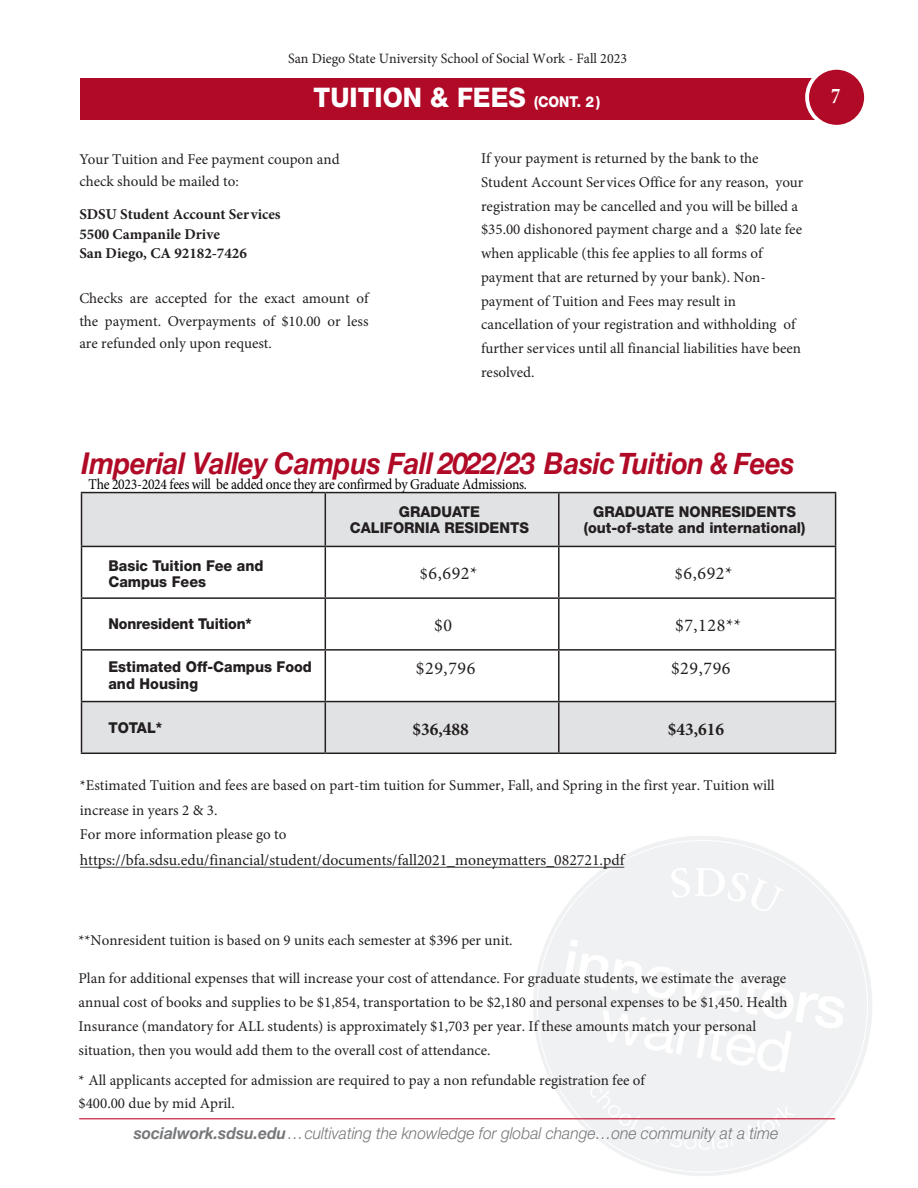
<style>
.page{position:relative;width:918px;height:1188px;background:#fff}
.page>*{position:absolute;margin:0;border:0;box-sizing:border-box;transform-origin:0 0}
.t1{font:italic 700 30px "Helvetica Neue";letter-spacing:-.01em;color:#b00a27;scale:.91 1}
.Head_red_lg{font:800 27px "Helvetica Neue LT Std";color:#fff;scale:.96 1}
.t2{font:700 22.5px "Minion Pro";color:#fff;scale:.82 1}
.Body{font:18px "Minion Pro";letter-spacing:.035em;color:#231f20}
.Heads_in_charts{font:700 18px "Minion Pro";color:#231f20;scale:.96 1}
.t3{font:italic 300 16.5px "Helvetica Neue LT Std";color:#76787b;scale:.95 1}
.sm_hel_85_subhead{font:15.75px "Minion Pro";color:#231f20}
.sm_hel_85_subhead-2{font:15px/24px "Minion Pro";color:#231f20}
.Body-2{font:15px/23.7px "Minion Pro";color:#231f20}
.Heads_in_charts-2{font:800 15px/16.5px "Helvetica Neue LT Std";color:#231f20;text-align:center;scale:.96 1}
.t4{font:15px "Minion Pro";letter-spacing:-.02em;color:#000;scale:.91 1}
.Body-3{font:700 15px/19.5px "Minion Pro";color:#231f20}
.Heads_in_charts-3{font:800 15px "Helvetica Neue LT Std";color:#231f20;scale:.95 1}
.t5{font:14.25px "Minion Pro";color:#231f20}
.s1{font-size:15px}
.s2{font-size:16.5px}
.s3{font-weight:700}
</style>
<div class="page">
<svg style="left:524px;top:836px;width:348px;height:340px"></svg>
<svg style="left:671px;top:868px;width:113px;height:44px"></svg>
<svg style="left:564px;top:939px;width:281px;height:211px"></svg>
<div style="left:81px;top:78px;width:754px;height:42px;background:#b00a27"></div>
<hr style="left:79px;top:1118px;width:756px;height:1px;background:#c3102e">
<div style="left:807px;top:68px;width:59px;height:59px;background:#b00a27;border-radius:50%"></div>
<div style="left:805px;top:66px;width:63px;height:63px;border:4px solid #fff;border-radius:50%"></div>
<svg style="left:82px;top:493px;width:753px;height:260px"></svg>
<hr style="left:81px;top:492px;width:244px;height:1px;background:#231f20">
<hr style="left:81px;top:493px;width:1px;height:53px;background:#231f20">
<hr style="left:325px;top:492px;width:234px;height:1px;background:#231f20">
<hr style="left:325px;top:493px;width:1px;height:53px;background:#231f20">
<hr style="left:559px;top:492px;width:277px;height:1px;background:#231f20">
<hr style="left:558px;top:493px;width:2px;height:53px;background:#231f20">
<hr style="left:835px;top:493px;width:1px;height:53px;background:#231f20">
<hr style="left:81px;top:546px;width:244px;height:1px;background:#231f20">
<hr style="left:81px;top:547px;width:1px;height:50px;background:#231f20">
<hr style="left:325px;top:546px;width:234px;height:1px;background:#231f20">
<hr style="left:325px;top:547px;width:1px;height:50px;background:#231f20">
<hr style="left:559px;top:546px;width:277px;height:1px;background:#231f20">
<hr style="left:558px;top:547px;width:2px;height:50px;background:#231f20">
<hr style="left:835px;top:547px;width:1px;height:50px;background:#231f20">
<hr style="left:81px;top:597px;width:244px;height:2px;background:#231f20">
<hr style="left:81px;top:599px;width:1px;height:50px;background:#231f20">
<hr style="left:325px;top:597px;width:234px;height:2px;background:#231f20">
<hr style="left:325px;top:599px;width:1px;height:50px;background:#231f20">
<hr style="left:559px;top:597px;width:277px;height:2px;background:#231f20">
<hr style="left:558px;top:599px;width:2px;height:50px;background:#231f20">
<hr style="left:835px;top:599px;width:1px;height:50px;background:#231f20">
<hr style="left:81px;top:649px;width:244px;height:2px;background:#231f20">
<hr style="left:81px;top:651px;width:1px;height:50px;background:#231f20">
<hr style="left:325px;top:649px;width:234px;height:2px;background:#231f20">
<hr style="left:325px;top:651px;width:1px;height:50px;background:#231f20">
<hr style="left:559px;top:649px;width:277px;height:2px;background:#231f20">
<hr style="left:558px;top:651px;width:2px;height:50px;background:#231f20">
<hr style="left:835px;top:651px;width:1px;height:50px;background:#231f20">
<hr style="left:81px;top:701px;width:244px;height:1px;background:#231f20">
<hr style="left:81px;top:702px;width:1px;height:51px;background:#231f20">
<hr style="left:325px;top:701px;width:234px;height:1px;background:#231f20">
<hr style="left:325px;top:702px;width:1px;height:51px;background:#231f20">
<hr style="left:559px;top:701px;width:277px;height:1px;background:#231f20">
<hr style="left:558px;top:702px;width:2px;height:51px;background:#231f20">
<hr style="left:835px;top:702px;width:1px;height:51px;background:#231f20">
<hr style="left:81px;top:753px;width:244px;height:1px;background:#231f20">
<hr style="left:325px;top:753px;width:234px;height:1px;background:#231f20">
<hr style="left:559px;top:753px;width:277px;height:1px;background:#231f20">
<hr style="left:80px;top:867px;width:544px;height:1px;background:#231f20">
<p class="t5" style="left:288px;top:49px;width:340px">San Diego State University School of Social Work - Fall 2023</p>
<p class="Head_red_lg" style="left:314px;top:81px;width:300px">TUITION &amp; FEES <span class="s1">(CONT. 2)</span></p>
<p class="t2" style="left:831px;top:80px;width:13px">7</p>
<p class="Body-2" style="left:79px;top:148px;width:262px;line-height:22.5px">Your Tuition and Fee payment coupon and check should be mailed to:</p>
<p class="Body-3" style="left:79px;top:205px;width:203px">SDSU Student Account Services<br>5500 Campanile Drive<br>San Diego, CA 92182-7426</p>
<p class="Body-2" style="left:79px;top:287px;width:291px;line-height:22.5px;text-align:justify">Checks are accepted for the exact amount of the payment. Overpayments of $10.00 or less are refunded only upon request.</p>
<p class="Body-2" style="left:481px;top:146px;width:324px">If your payment is returned by the bank to the Student Account Services Office for any reason, your registration may be cancelled and you will be billed a $35.00 dishonored payment charge and a $20 late fee when applicable (this fee applies to all forms of payment that are returned by your bank). Non&shy;payment of Tuition and Fees may result in cancellation of your registration and withholding of further services until all financial liabilities have been resolved.</p>
<h1 class="t1" style="left:82px;top:440px;width:785px">Imperial Valley Campus Fall 2022/23 BasicTuition &amp; Fees</h1>
<p class="t4" style="left:89px;top:475px;width:483px">The 2023-2024 fees will be added once they are confirmed by Graduate Admissions.</p>
<p class="Heads_in_charts-2" style="left:350px;top:503px;width:188px">GRADUATE<br>CALIFORNIA RESIDENTS</p>
<p class="Heads_in_charts-2" style="left:584px;top:503px;width:232px">GRADUATE NONRESIDENTS (out-of-state and international)</p>
<p class="Heads_in_charts-2" style="left:108px;top:557px;width:163px;text-align:left">Basic Tuition Fee and<br>Campus Fees</p>
<p class="Body" style="left:420px;top:561px;width:59px"><span class="s2">$</span>6,692*</p>
<p class="Body" style="left:675px;top:561px;width:59px"><span class="s2">$</span>6,692*</p>
<p class="Heads_in_charts-3" style="left:108px;top:615px;width:152px">Nonresident Tuition*</p>
<p class="Body" style="left:434px;top:613px;width:19px">$0</p>
<p class="Body" style="left:675px;top:613px;width:68px">$7,128**</p>
<p class="Heads_in_charts-2" style="left:108px;top:659px;width:214px;text-align:left">Estimated Off-Campus Food and Housing</p>
<p class="Body" style="left:416px;top:656px;width:61px">$29,796</p>
<p class="Body" style="left:671px;top:656px;width:61px">$29,796</p>
<p class="Heads_in_charts-2" style="left:108px;top:719px;width:57px">TOTAL*</p>
<p class="Heads_in_charts" style="left:413px;top:716px;width:60px">$36,488</p>
<p class="Heads_in_charts" style="left:668px;top:716px;width:60px">$43,616</p>
<p class="sm_hel_85_subhead-2" style="left:80px;top:773px;width:696px;line-height:24.8px">*Estimated Tuition and fees are based on part-tim tuition for Summer, Fall, and Spring in the first year. Tuition will increase in years 2 &amp; 3.<br>For more information please go to</p>
<p class="sm_hel_85_subhead" style="left:80px;top:849px;width:546px">https://bfa.sdsu.edu/financial/student/documents/fall2021_moneymatters_082721.pdf</p>
<p class="sm_hel_85_subhead-2" style="left:79px;top:929px;width:436px">**Nonresident tuition is based on 9 units each semester at $396 per unit.</p>
<p class="sm_hel_85_subhead-2" style="left:79px;top:966px;width:710px">Plan for additional expenses that will increase your cost of attendance. For graduate students, we estimate the average annual cost of books and supplies to be $1,854, transportation to be $2,180 and personal expenses to be $1,450. Health Insurance (mandatory for ALL students) is approximately $1,703 per year. If these amounts match your personal situation, then you would add them to the overall cost of attendance.</p>
<p class="sm_hel_85_subhead-2" style="left:79px;top:1069px;width:568px;line-height:23px">* All applicants accepted for admission are required to pay a non refundable registration fee of $400.00 due by mid April.</p>
<p class="t3" style="left:134px;top:1124px;width:680px"><span class="s3">socialwork.sdsu.edu</span>…cultivating the knowledge for global change…one community at a time</p>
</div>
